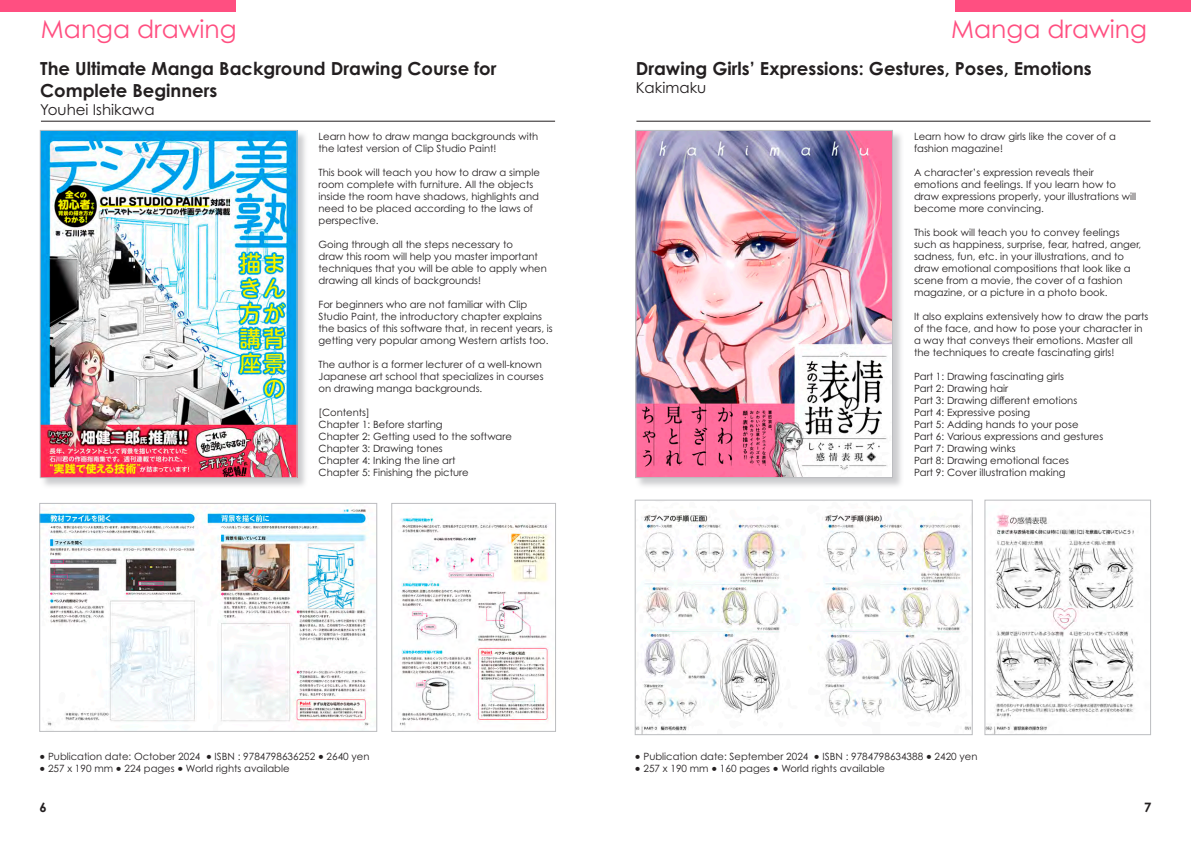
<style>
.page{position:relative;width:1191px;height:842px;background:#fff}
.page>*{position:absolute;margin:0;border:0;box-sizing:border-box;transform-origin:0 0}
.t1{font:25px "Century Gothic Pro";color:#ff4f81}
.t2{font:700 18px/21.6px "Century Gothic Pro";color:#231f20}
.t3{font:15px "Century Gothic Pro";color:#231f20}
.t4{font:700 13px "Century Gothic Pro";color:#231f20}
.t5{font:10px/12px "Century Gothic Pro";color:#231f20}
.s1{font-family:"Lucida Grande"}
</style>
<div class="page">
<div style="left:0;top:0;width:235px;height:11px;background:#ff4f81"></div>
<div style="left:955px;top:0;width:236px;height:11px;background:#ff4f81"></div>
<hr style="left:636px;top:121px;width:514px;height:1px;background:#231f20">
<hr style="left:41px;top:121px;width:514px;height:1px;background:#231f20">
<div style="left:40px;top:130px;width:268px;height:359px;background:#bcbdc0;opacity:.75"></div>
<img style="left:42px;top:132px;width:253px;height:344px">
<div style="left:40px;top:130px;width:257px;height:348px;border:1px solid #bcbdc0"></div>
<img style="left:41px;top:508px;width:328px;height:218px">
<div style="left:39px;top:503px;width:338px;height:229px;border:1px solid #bcbdc0"></div>
<img style="left:400px;top:515px;width:149px;height:211px">
<div style="left:391px;top:503px;width:165px;height:229px;border:1px solid #bcbdc0"></div>
<img style="left:637px;top:511px;width:333px;height:222px">
<div style="left:635px;top:500px;width:337px;height:235px;border:1px solid #bcbdc0"></div>
<img style="left:986px;top:513px;width:148px;height:220px">
<div style="left:984px;top:500px;width:166px;height:235px;border:1px solid #bcbdc0"></div>
<div style="left:635px;top:130px;width:269px;height:359px;background:#bcbdc0;opacity:.75"></div>
<img style="left:638px;top:132px;width:252px;height:344px">
<div style="left:635px;top:130px;width:257px;height:348px;border:1px solid #bcbdc0"></div>
<h1 class="t1" style="left:41px;top:14px;width:197px">Manga drawing</h1>
<h2 class="t2" style="left:40px;top:57px;width:458px">The Ultimate Manga Background Drawing Course for<br>Complete Beginners</h2>
<h3 class="t3" style="left:40px;top:100px;width:116px">Youhei Ishikawa</h3>
<p class="t5" style="left:318px;top:130px;width:221px">Learn how to draw manga backgrounds with the latest version of Clip Studio Paint!</p>
<p class="t5" style="left:318px;top:166px;width:223px">This book will teach you how to draw a simple room complete with furniture. All the objects inside the room have shadows, highlights and need to be placed according to the laws of perspective.</p>
<p class="t5" style="left:318px;top:238px;width:230px">Going through all the steps necessary to<br>draw this room will help you master important techniques that you will be able to apply when drawing all kinds of backgrounds!</p>
<p class="t5" style="left:318px;top:298px;width:236px">For beginners who are not familiar with Clip Studio Paint, the introductory chapter explains the basics of this software that, in recent years, is getting very popular among Western artists too.</p>
<p class="t5" style="left:318px;top:358px;width:226px">The author is a former lecturer of a well-known<br>Japanese art school that specializes in courses on drawing manga backgrounds.</p>
<p class="t5" style="left:318px;top:406px;width:195px">[Contents]<br>Chapter 1: Before starting<br>Chapter 2: Getting used to the software<br>Chapter 3: Drawing tones<br>Chapter 4: Inking the line art<br>Chapter 5: Finishing the picture</p>
<h1 class="t1" style="left:951px;top:14px;width:197px">Manga drawing</h1>
<h2 class="t2" style="left:636px;top:57px;width:457px">Drawing Girls’ Expressions: Gestures, Poses, Emotions</h2>
<h3 class="t3" style="left:636px;top:78px;width:72px">Kakimaku</h3>
<p class="t5" style="left:914px;top:130px;width:203px">Learn how to draw girls like the cover of a fashion magazine!</p>
<p class="t5" style="left:914px;top:166px;width:223px">A character’s expression reveals their emotions and feelings. If you learn how to draw expressions properly, your illustrations will become more convincing.</p>
<p class="t5" style="left:914px;top:226px;width:229px">This book will teach you to convey feelings such as happiness, surprise, fear, hatred, anger, sadness, fun, etc. in your illustrations, and to draw emotional compositions that look like a scene from a movie, the cover of a fashion magazine, or a picture in a photo book.</p>
<p class="t5" style="left:914px;top:310px;width:236px">It also explains extensively how to draw the parts of the face, and how to pose your character in a way that conveys their emotions. Master all the techniques to create fascinating girls!</p>
<p class="t5" style="left:914px;top:370px;width:191px">Part 1: Drawing fascinating girls<br>Part 2: Drawing hair<br>Part 3: Drawing different emotions<br>Part 4: Expressive posing<br>Part 5: Adding hands to your pose<br>Part 6: Various expressions and gestures<br>Part 7: Drawing winks<br>Part 8: Drawing emotional faces<br>Part 9: Cover illustration making</p>
<p class="t5" style="left:39px;top:750px;width:331px"><span class="s1">●</span> Publication date: October 2024 <span class="s1">●</span> ISBN : 9784798636252 <span class="s1">●</span> 2640 yen</p>
<p class="t5" style="left:39px;top:762px;width:251px"><span class="s1">●</span> 257 x 190 mm <span class="s1">●</span> 224 pages <span class="s1">●</span> World rights available</p>
<p class="t5" style="left:635px;top:750px;width:344px"><span class="s1">●</span> Publication date: September 2024 <span class="s1">●</span> ISBN : 9784798634388 <span class="s1">●</span> 2420 yen</p>
<p class="t5" style="left:635px;top:762px;width:251px"><span class="s1">●</span> 257 x 190 mm <span class="s1">●</span> 160 pages <span class="s1">●</span> World rights available</p>
<h3 class="t4" style="left:40px;top:799px;width:9px">6</h3>
<h3 class="t4" style="left:1144px;top:799px;width:9px">7</h3>
</div>
